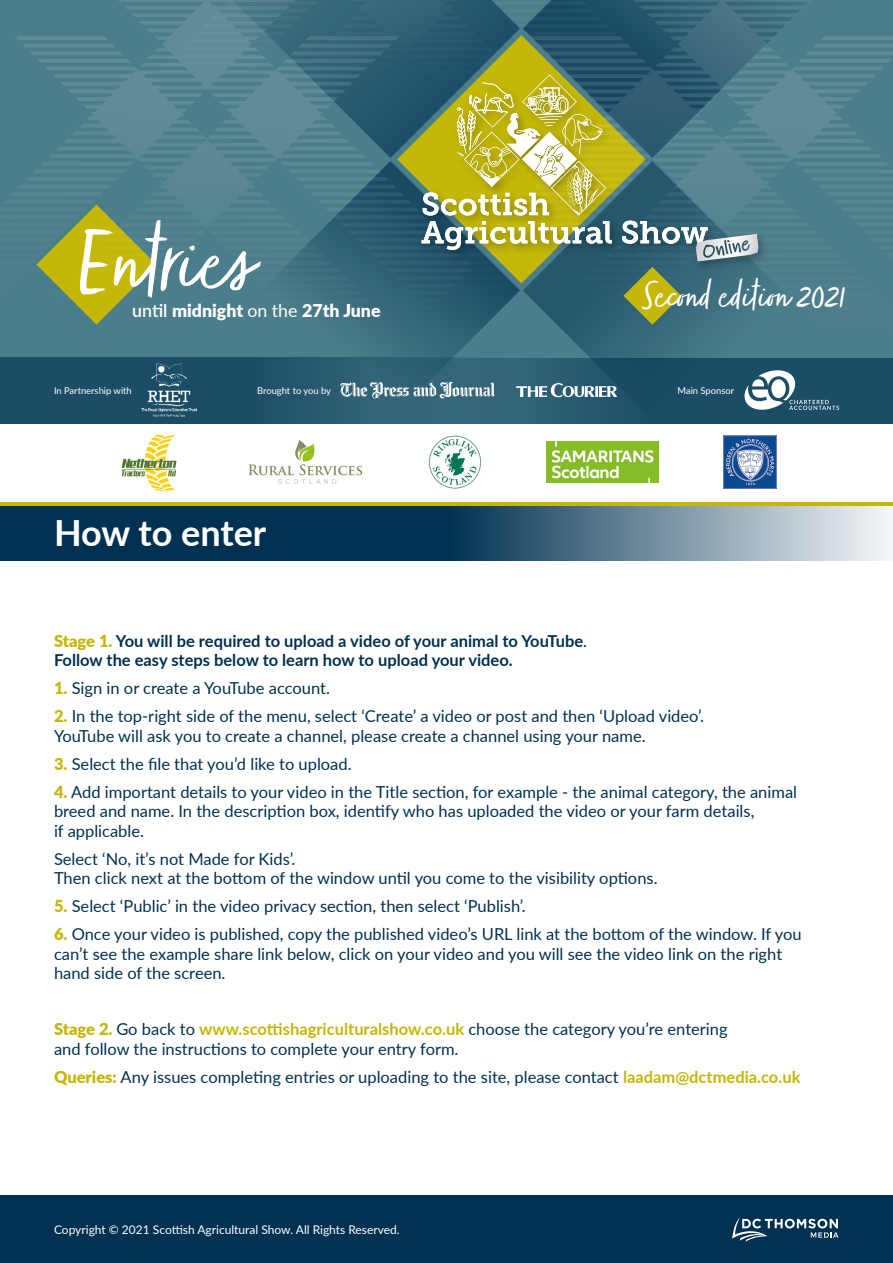
<style>
.page{position:relative;width:893px;height:1263px;background:#fff}
.page>*{position:absolute;margin:0;border:0;box-sizing:border-box;transform-origin:0 0}
.t1{font:100.8px "Zooja Light Pro";color:#fff}
.t2{font:42.75px "Zooja Light Pro";color:#fff}
.t3{font:700 36px "Lato";letter-spacing:-.005em;color:#fff}
.t4{font:900 17.7px "Lato";color:#fff}
.t5{font:16.5px/19.5px "Lato";color:#003151}
.t6{font:700 16.5px/19.5px "Lato";color:#003151}
.t7{font:12px "Lato";color:#fff}
.t8{font:9.3px "Lato";color:#fff}
.s1{font-weight:600}
.s2{font-weight:400}
.s3{font-weight:900;color:#c4b708}
.s4{font-weight:700;color:#c4b708}
</style>
<div class="page">
<div style="left:0;top:1196px;width:893px;height:67px;background:#003151"></div>
<svg style="left:523px;top:423px;width:329px;height:66px"></svg>
<svg style="left:472px;top:272px;width:53px;height:86px;background:#3c6c79"></svg>
<svg style="left:525px;top:0;width:368px;height:358px;background:#4b7a83"></svg>
<div style="left:0;top:146px;width:10px;height:211px;background:#4c7d8a"></div>
<svg style="left:10px;top:0;width:462px;height:357px;background:#517d7c"></svg>
<svg style="left:103px;top:0;width:105px;height:195px;background:#568490"></svg>
<svg style="left:208px;top:0;width:462px;height:203px;background:#416f7b"></svg>
<svg style="left:506px;top:358px;width:387px;height:65px;background:#205168"></svg>
<div style="left:0;top:357px;width:506px;height:66px;background:linear-gradient(to right,#154661,#346578)"></div>
<svg style="left:0;top:506px;width:890px;height:55px;background:#3c617a"></svg>
<div style="left:418px;top:71px;width:351px;height:201px;background:#000;opacity:.3"></div>
<svg style="left:422px;top:75px;width:190px;height:175px;background:#b1b252"></svg>
<svg style="left:622px;top:221px;width:137px;height:40px"></svg>
<svg style="left:743px;top:368px;width:96px;height:44px"></svg>
<svg style="left:340px;top:382px;width:155px;height:16px;background:#7495a2"></svg>
<svg style="left:516px;top:383px;width:101px;height:14px"></svg>
<img style="left:142px;top:364px;width:55px;height:53px">
<hr style="left:0;top:502px;width:893px;height:4px;background:#c4b708">
<svg style="left:732px;top:1217px;width:107px;height:24px"></svg>
<img style="left:248px;top:440px;width:115px;height:44px">
<img style="left:429px;top:436px;width:52px;height:52px">
<img style="left:547px;top:441px;width:112px;height:41px">
<img style="left:724px;top:435px;width:53px;height:53px">
<img style="left:121px;top:434px;width:56px;height:58px">
<h1 class="t1" style="left:74px;top:205px;width:177px">Entries</h1>
<p class="t4" style="left:132px;top:298px;width:250px"><span class="s1">until</span> midnight <span class="s2">on the</span> 27th June</p>
<h2 class="t2" style="left:641px;top:271px;width:206px">Second edition 2021</h2>
<p class="t8" style="left:54px;top:384px;width:79px">In Partnership with</p>
<p class="t8" style="left:257px;top:384px;width:75px">Brought to you by</p>
<p class="t8" style="left:677px;top:384px;width:58px">Main Sponsor</p>
<h3 class="t3" style="left:54px;top:506px;width:214px">How to enter</h3>
<p class="t6" style="left:54px;top:630px;width:535px"><span class="s3">Stage 1.</span> You will be required to upload a video of your animal to YouTube<span class="s2">.<br></span>Follow the easy steps below to learn how to upload your video.</p>
<p class="t5" style="left:54px;top:678px;width:277px"><span class="s3">1.</span> Sign in or create a YouTube account.</p>
<p class="t5" style="left:54px;top:706px;width:651px"><span class="s3">2.</span> In the top-right side of the menu, select ‘Create’ a video or post and then ‘Upload video’.<br>YouTube will ask you to create a channel, please create a channel using your name.</p>
<p class="t5" style="left:54px;top:753px;width:299px"><span class="s3">3.</span> Select the file that you’d like to upload.</p>
<p class="t5" style="left:54px;top:781px;width:745px"><span class="s3">4.</span> Add important details to your video in the Title section, for example - the animal category, the animal breed and name. In the description box, identify who has uploaded the video or your farm details,<br>if applicable.</p>
<p class="t5" style="left:54px;top:848px;width:605px">Select ‘No, it’s not Made for Kids’.<br>Then click next at the bottom of the window until you come to the visibility options.</p>
<p class="t5" style="left:54px;top:896px;width:473px"><span class="s3">5.</span> Select ‘Public’ in the video privacy section, then select ‘Publish’.</p>
<p class="t5" style="left:54px;top:924px;width:749px"><span class="s3">6.</span> Once your video is published, copy the published video’s URL link at the bottom of the window. If you can’t see the example share link below, click on your video and you will see the video link on the right hand side of the screen.</p>
<p class="t5" style="left:54px;top:1019px;width:675px"><span class="s3">Stage 2.</span> Go back to <span class="s4">www.scottishagriculturalshow.co.uk</span> choose the category you’re entering and follow the instructions to complete your entry form.</p>
<p class="t5" style="left:54px;top:1066px;width:748px"><span class="s3">Queries:</span> Any issues completing entries or uploading to the site, please contact <span class="s4">laadam@dctmedia.co.uk</span></p>
<p class="t7" style="left:54px;top:1221px;width:347px">Copyright © 2021 Scottish Agricultural Show. All Rights Reserved.</p>
</div>
